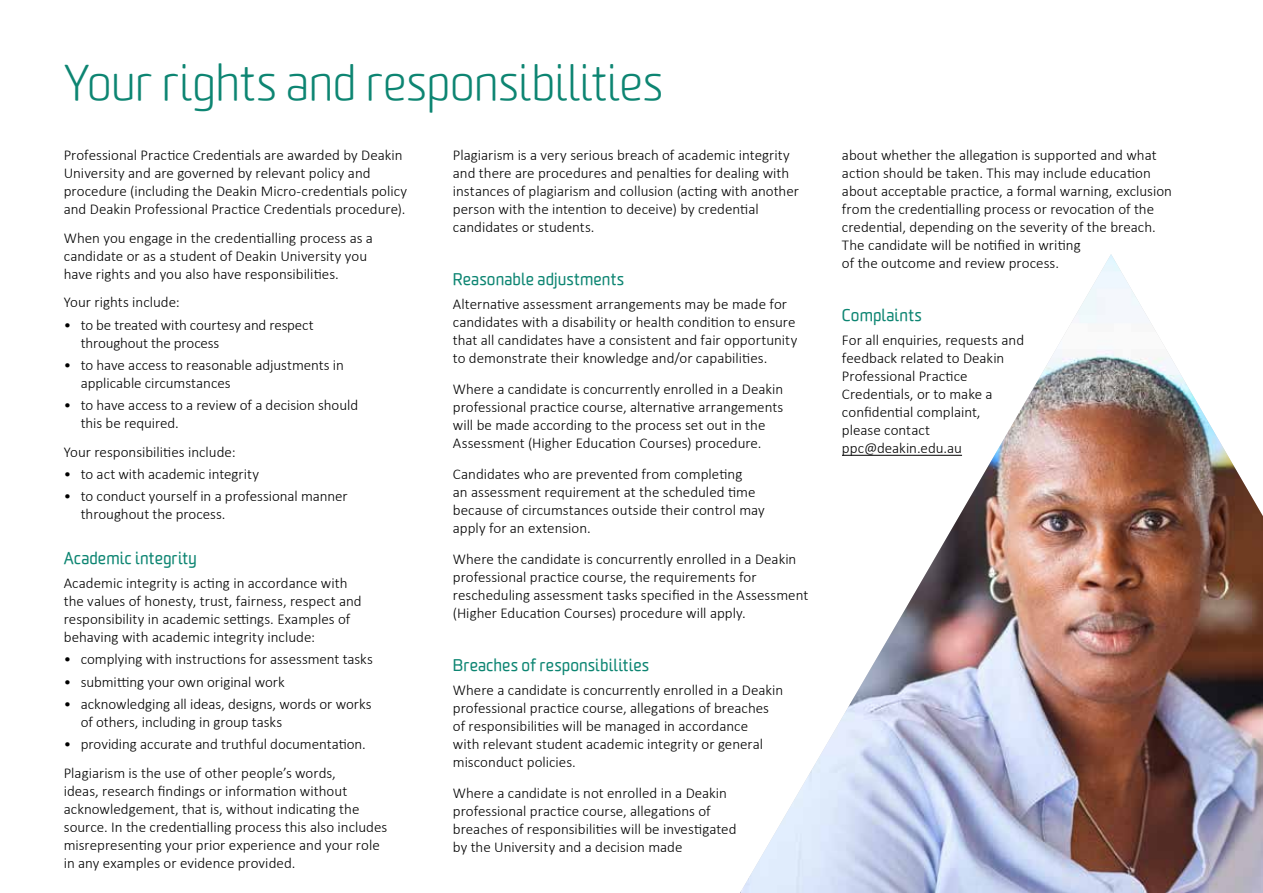
<style>
.page{position:relative;width:1263px;height:893px;background:#fff}
.page>*{position:absolute;margin:0;border:0;box-sizing:border-box;transform-origin:0 0}
.t1{font:300 48px "Worldly";color:#0d8572}
.t2{font:16.5px "Worldly";letter-spacing:.005em;color:#0d8572}
.t3{font:300 15px/18px "Calibri";color:#000}
</style>
<div class="page">
<img style="left:740px;top:254px;width:523px;height:639px">
<h1 class="t1" style="left:64px;top:55px;width:601px">Your rights and responsibilities</h1>
<p class="t3" style="left:64px;top:146px;width:345px">Professional Practice Credentials are awarded by Deakin University and are governed by relevant policy and procedure (including the Deakin Micro-credentials policy and Deakin Professional Practice Credentials procedure).</p>
<p class="t3" style="left:64px;top:229px;width:311px">When you engage in the credentialling process as a candidate or as a student of Deakin University you have rights and you also have responsibilities.</p>
<p class="t3" style="left:64px;top:293px;width:118px">Your rights include:</p>
<p class="t3" style="left:81px;top:315px;width:234px;text-indent:-17px">• to be treated with courtesy and respect throughout the process</p>
<p class="t3" style="left:81px;top:356px;width:265px;text-indent:-17px">• to have access to reasonable adjustments in applicable circumstances</p>
<p class="t3" style="left:81px;top:396px;width:279px;text-indent:-17px">• to have access to a review of a decision should this be required.</p>
<p class="t3" style="left:64px;top:443px;width:173px">Your responsibilities include:</p>
<p class="t3" style="left:64px;top:465px;width:197px">• to act with academic integrity</p>
<p class="t3" style="left:81px;top:487px;width:268px;text-indent:-17px">• to conduct yourself in a professional manner throughout the process.</p>
<p class="t2" style="left:64px;top:548px;width:135px">Academic integrity</p>
<p class="t3" style="left:64px;top:574px;width:299px">Academic integrity is acting in accordance with the values of honesty, trust, fairness, respect and responsibility in academic settings. Examples of behaving with academic integrity include:</p>
<p class="t3" style="left:64px;top:650px;width:311px">• complying with instructions for assessment tasks</p>
<p class="t3" style="left:64px;top:672px;width:222px">• submitting your own original work</p>
<p class="t3" style="left:81px;top:695px;width:292px;text-indent:-17px">• acknowledging all ideas, designs, words or works of others, including in group tasks</p>
<p class="t3" style="left:64px;top:730px;width:304px;line-height:28.7px">• providing accurate and truthful documentation.<br>Plagiarism is the use of other people’s words,</p>
<p class="t3" style="left:64px;top:781px;width:325px">ideas, research findings or information without acknowledgement, that is, without indicating the source. In the credentialling process this also includes misrepresenting your prior experience and your role in any examples or evidence provided.</p>
<p class="t3" style="left:453px;top:146px;width:348px">Plagiarism is a very serious breach of academic integrity and there are procedures and penalties for dealing with instances of plagiarism and collusion (acting with another person with the intention to deceive) by credential candidates or students.</p>
<p class="t2" style="left:453px;top:269px;width:173px">Reasonable adjustments</p>
<p class="t3" style="left:453px;top:295px;width:346px">Alternative assessment arrangements may be made for candidates with a disability or health condition to ensure that all candidates have a consistent and fair opportunity to demonstrate their knowledge and/or capabilities.</p>
<p class="t3" style="left:453px;top:380px;width:332px">Where a candidate is concurrently enrolled in a Deakin professional practice course, alternative arrangements will be made according to the process set out in the Assessment (Higher Education Courses) procedure.</p>
<p class="t3" style="left:453px;top:465px;width:313px">Candidates who are prevented from completing<br>an assessment requirement at the scheduled time because of circumstances outside their control may apply for an extension.</p>
<p class="t3" style="left:453px;top:549px;width:357px">Where the candidate is concurrently enrolled in a Deakin professional practice course, the requirements for rescheduling assessment tasks specified in the Assessment (Higher Education Courses) procedure will apply.</p>
<p class="t2" style="left:453px;top:655px;width:198px">Breaches of responsibilities</p>
<p class="t3" style="left:453px;top:681px;width:332px">Where a candidate is concurrently enrolled in a Deakin professional practice course, allegations of breaches of responsibilities will be managed in accordance<br>with relevant student academic integrity or general misconduct policies.</p>
<p class="t3" style="left:453px;top:784px;width:285px">Where a candidate is not enrolled in a Deakin professional practice course, allegations of breaches of responsibilities will be investigated by the University and a decision made</p>
<p class="t3" style="left:842px;top:146px;width:332px">about whether the allegation is supported and what action should be taken. This may include education about acceptable practice, a formal warning, exclusion from the credentialling process or revocation of the credential, depending on the severity of the breach.<br>The candidate will be notified in writing<br>of the outcome and review process.</p>
<p class="t2" style="left:842px;top:305px;width:81px">Complaints</p>
<p class="t3" style="left:842px;top:331px;width:184px">For all enquiries, requests and feedback related to Deakin<br>Professional Practice<br>Credentials, or to make a confidential complaint,<br>please contact ppc@deakin.edu.au</p>
</div>
